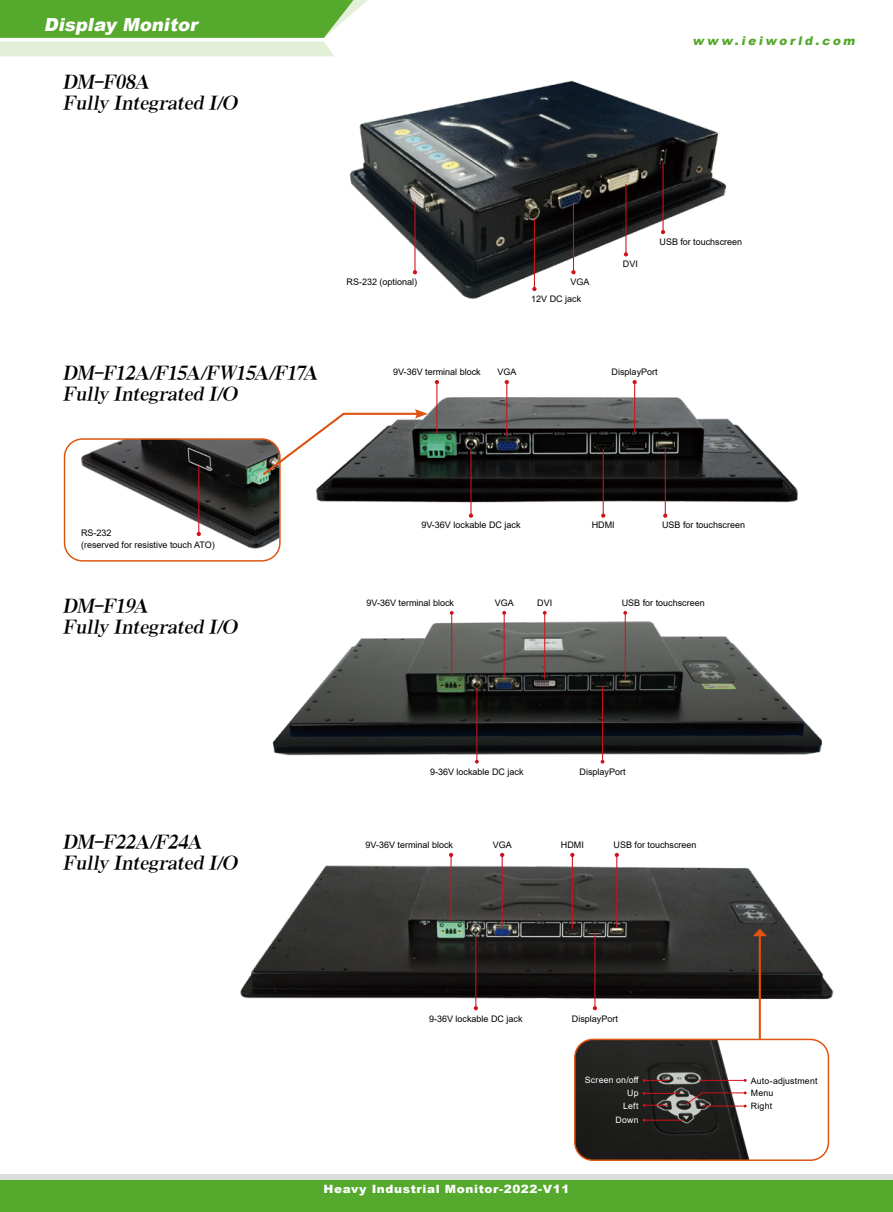
<style>
.page{position:relative;width:893px;height:1212px;background:#fff}
.page>*{position:absolute;margin:0;border:0;box-sizing:border-box;transform-origin:0 0}
.t1{font:italic 18px/21px "AR Roman 1 Heavy Euro";color:#000}
.t2{font:italic 900 18px "Arial";color:#fff}
.t3{font:italic 900 12px "Arial";color:#55a92d}
.t4{font:900 11.4px "Arial";letter-spacing:.05em;color:#fff;scale:1.05 1}
.t5{font:9px/12.3px "Arial";color:#000}
.t6{font:8.7px/11.9px "Arial";letter-spacing:.02em;color:#000}
.t7{font:8.7px/12.8px "Arial";letter-spacing:.025em;color:#fff;text-align:right}
</style>
<div class="page">
<svg style="left:0;top:0;width:368px;height:56px;background:#8ec572"></svg>
<svg style="left:0;top:1174px;width:893px;height:7px;background:#c8d5c3"></svg>
<div style="left:0;top:1181px;width:893px;height:31px;background:#55a92d"></div>
<img style="left:240px;top:852px;width:594px;height:167px">
<hr style="left:451px;top:855px;width:1px;height:67px;background:#d0121b">
<svg style="left:449px;top:853px;width:4px;height:4px"></svg>
<hr style="left:502px;top:855px;width:1px;height:69px;background:#d0121b">
<svg style="left:500px;top:853px;width:4px;height:4px"></svg>
<hr style="left:572px;top:855px;width:1px;height:73px;background:#d0121b">
<svg style="left:570px;top:853px;width:4px;height:4px"></svg>
<hr style="left:616px;top:855px;width:1px;height:72px;background:#d0121b">
<svg style="left:615px;top:853px;width:4px;height:4px"></svg>
<hr style="left:475px;top:934px;width:1px;height:74px;background:#d0121b">
<svg style="left:474px;top:1006px;width:4px;height:4px"></svg>
<hr style="left:594px;top:934px;width:1px;height:74px;background:#d0121b">
<svg style="left:593px;top:1006px;width:4px;height:4px"></svg>
<hr style="left:759px;top:934px;width:2px;height:106px;background:#de5411">
<svg style="left:753px;top:928px;width:14px;height:8px"></svg>
<img style="left:575px;top:1039px;width:245px;height:121px">
<div style="left:574px;top:1039px;width:255px;height:122px;border:1px solid #de5411;border-radius:18px"></div>
<svg style="left:643px;top:1079px;width:25px;height:3px"></svg>
<hr style="left:699px;top:1080px;width:46px;height:1px;background:#d0121b">
<svg style="left:685px;top:1091px;width:62px;height:16px"></svg>
<svg style="left:643px;top:1104px;width:25px;height:3px"></svg>
<hr style="left:644px;top:1120px;width:40px;height:1px;background:#d0121b">
<hr style="left:644px;top:1093px;width:36px;height:1px;background:#d0121b">
<img style="left:350px;top:80px;width:377px;height:219px">
<hr style="left:625px;top:184px;width:1px;height:70px;background:#d0121b">
<svg style="left:624px;top:252px;width:4px;height:4px"></svg>
<hr style="left:662px;top:162px;width:2px;height:70px;background:#d0121b">
<svg style="left:661px;top:230px;width:4px;height:4px"></svg>
<hr style="left:573px;top:202px;width:1px;height:70px;background:#d0121b">
<svg style="left:571px;top:270px;width:5px;height:4px"></svg>
<hr style="left:534px;top:219px;width:1px;height:70px;background:#d0121b">
<svg style="left:532px;top:287px;width:4px;height:4px"></svg>
<hr style="left:414px;top:202px;width:1px;height:70px;background:#d0121b">
<svg style="left:413px;top:270px;width:4px;height:4px"></svg>
<img style="left:272px;top:612px;width:550px;height:151px">
<hr style="left:451px;top:613px;width:1px;height:62px;background:#d0121b">
<svg style="left:450px;top:611px;width:4px;height:4px"></svg>
<hr style="left:504px;top:613px;width:1px;height:64px;background:#d0121b">
<svg style="left:502px;top:611px;width:4px;height:4px"></svg>
<hr style="left:544px;top:613px;width:1px;height:66px;background:#d0121b">
<svg style="left:543px;top:611px;width:4px;height:4px"></svg>
<hr style="left:625px;top:613px;width:1px;height:67px;background:#d0121b">
<svg style="left:623px;top:611px;width:4px;height:4px"></svg>
<hr style="left:476px;top:688px;width:1px;height:74px;background:#d0121b">
<svg style="left:475px;top:760px;width:4px;height:4px"></svg>
<hr style="left:602px;top:687px;width:1px;height:75px;background:#d0121b">
<img style="left:316px;top:388px;width:482px;height:125px">
<hr style="left:436px;top:382px;width:1px;height:51px;background:#d0121b">
<svg style="left:435px;top:380px;width:4px;height:4px"></svg>
<hr style="left:506px;top:382px;width:1px;height:54px;background:#d0121b">
<svg style="left:505px;top:380px;width:4px;height:4px"></svg>
<hr style="left:634px;top:382px;width:1px;height:50px;background:#d0121b">
<svg style="left:632px;top:380px;width:5px;height:4px"></svg>
<hr style="left:470px;top:449px;width:1px;height:67px;background:#d0121b">
<svg style="left:469px;top:513px;width:4px;height:5px"></svg>
<hr style="left:603px;top:449px;width:1px;height:67px;background:#d0121b">
<svg style="left:601px;top:513px;width:4px;height:5px"></svg>
<hr style="left:665px;top:448px;width:1px;height:68px;background:#d0121b">
<svg style="left:663px;top:513px;width:4px;height:5px"></svg>
<img style="left:74px;top:440px;width:205px;height:117px">
<div style="left:64px;top:438px;width:217px;height:124px;border:1px solid #de5411;border-radius:18px"></div>
<hr style="left:198px;top:466px;width:1px;height:68px;background:#d0121b">
<svg style="left:197px;top:532px;width:4px;height:4px"></svg>
<svg style="left:260px;top:409px;width:168px;height:68px"></svg>
<h1 class="t2" style="left:44px;top:12px;width:159px">Display Monitor</h1>
<h1 class="t1" style="left:63px;top:72px;width:180px">DM-F08A<br>Fully Integrated I/O</h1>
<h2 class="t3" style="left:692px;top:32px;width:167px">www.ieiworld.com</h2>
<h1 class="t1" style="left:63px;top:363px;width:260px">DM-F12A/F15A/FW15A/F17A<br>Fully Integrated I/O</h1>
<p class="t5" style="left:347px;top:276px;width:72px">RS-232 (optional)</p>
<p class="t5" style="left:570px;top:276px;width:21px">VGA</p>
<p class="t5" style="left:531px;top:292px;width:52px">12V DC jack</p>
<p class="t5" style="left:623px;top:258px;width:17px">DVI</p>
<p class="t5" style="left:660px;top:236px;width:84px">USB for touchscreen</p>
<p class="t5" style="left:393px;top:366px;width:89px">9V-36V terminal block</p>
<p class="t5" style="left:497px;top:366px;width:21px">VGA</p>
<p class="t5" style="left:612px;top:366px;width:48px">DisplayPort</p>
<p class="t5" style="left:81px;top:526px;width:135px">RS-232<br>(reserved for resistive touch ATO)</p>
<h1 class="t1" style="left:63px;top:596px;width:180px">DM-F19A<br>Fully Integrated I/O</h1>
<p class="t5" style="left:421px;top:519px;width:101px">9V-36V lockable DC jack</p>
<p class="t5" style="left:592px;top:519px;width:24px">HDMI</p>
<p class="t5" style="left:662px;top:519px;width:85px">USB for touchscreen</p>
<p class="t5" style="left:367px;top:597px;width:89px">9V-36V terminal block</p>
<p class="t5" style="left:495px;top:597px;width:21px">VGA</p>
<p class="t5" style="left:537px;top:597px;width:17px">DVI</p>
<p class="t5" style="left:622px;top:597px;width:85px">USB for touchscreen</p>
<h1 class="t1" style="left:63px;top:832px;width:180px">DM-F22A/F24A<br>Fully Integrated I/O</h1>
<p class="t5" style="left:430px;top:765px;width:95px">9-36V lockable DC jack</p>
<p class="t5" style="left:579px;top:765px;width:48px">DisplayPort</p>
<p class="t5" style="left:366px;top:838px;width:89px">9V-36V terminal block</p>
<p class="t5" style="left:493px;top:838px;width:21px">VGA</p>
<p class="t5" style="left:613px;top:838px;width:85px">USB for touchscreen</p>
<p class="t5" style="left:561px;top:838px;width:24px">HDMI</p>
<p class="t5" style="left:429px;top:1013px;width:95px">9-36V lockable DC jack</p>
<p class="t5" style="left:572px;top:1013px;width:48px">DisplayPort</p>
<p class="t7" style="left:585px;top:1073px;width:55px">Screen on/off<br>Up<br>Left</p>
<p class="t7" style="left:616px;top:1113px;width:25px">Down</p>
<p class="t6" style="left:751px;top:1075px;width:68px">Auto-adjustment<br>Menu</p>
<p class="t6" style="left:751px;top:1100px;width:23px">Right</p>
<p class="t4" style="left:324px;top:1180px;width:235px">Heavy Industrial Monitor-2022-V11</p>
</div>
